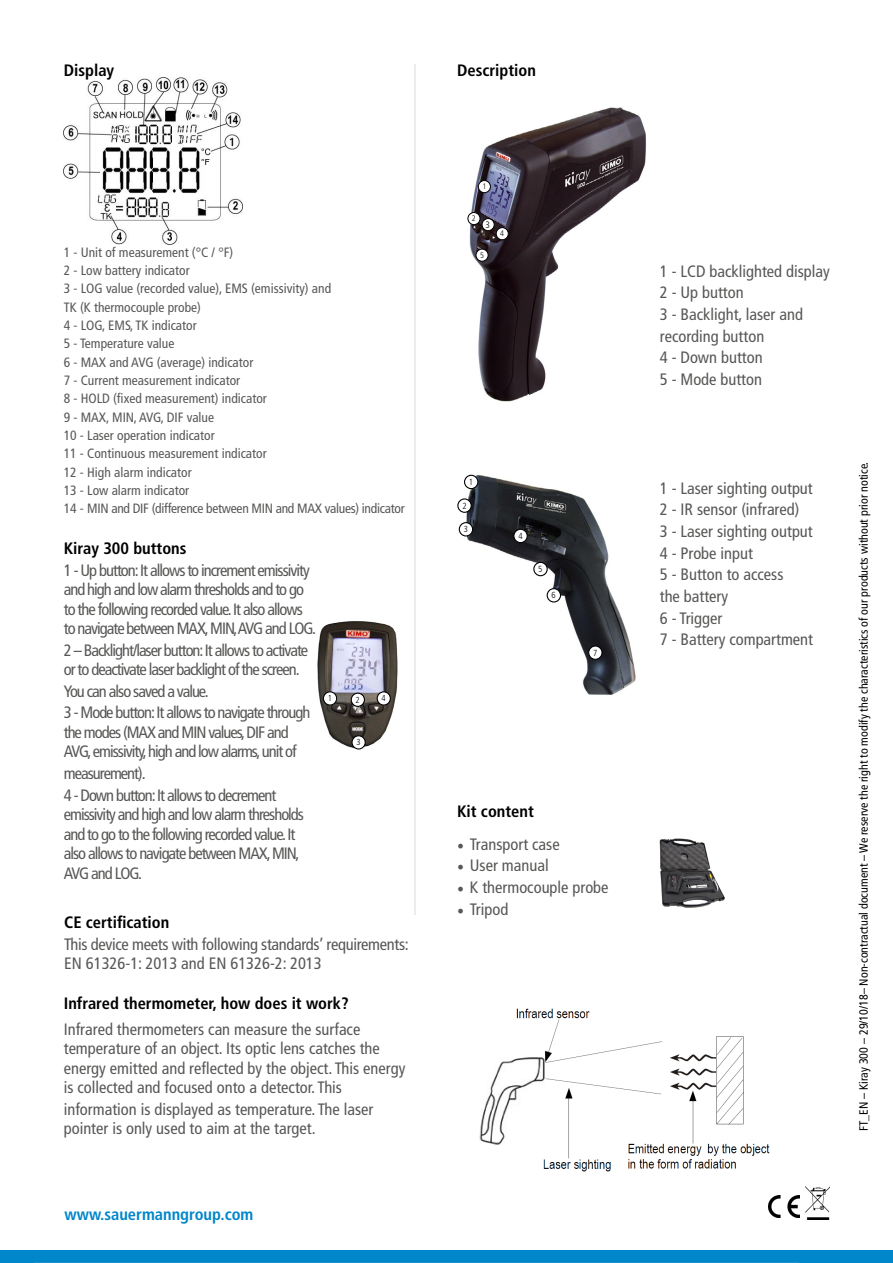
<style>
.page{position:relative;width:893px;height:1263px;background:#fff}
.page>*{position:absolute;margin:0;border:0;box-sizing:border-box;transform-origin:0 0}
.t1{font:condensed 16.5px/19.5px "Frutiger LT Std";letter-spacing:-.06em;color:#575756}
.t2{font:condensed 16.5px/21.6px "Frutiger LT Std";color:#575756}
.t3{font:700 condensed 16.5px "Frutiger LT Std";color:#000}
.t4{font:condensed 16.5px/19.5px "Frutiger LT Std";letter-spacing:-.02em;color:#575756}
.t5{font:700 condensed 16.5px "Frutiger LT Std";color:#0086ca}
.t6{font:condensed 13.5px/18.3px "Frutiger LT Std";color:#575756}
.t7{font:condensed 12px "Frutiger LT Std";color:#000}
.t8{font:300 condensed 9.3px "Frutiger LT Std";color:#000}
.t9{font:300 condensed 8.85px "Frutiger LT Std";color:#000}
.t10{font:300 condensed 8.7px "Frutiger LT Std";color:#000}
.t11{font:300 condensed 7.95px "Frutiger LT Std";color:#000}
.s1{font-family:"Minion Pro";font-stretch:normal;font-size:18px}
</style>
<div class="page">
<img style="left:64px;top:78px;width:178px;height:166px">
<div style="left:0;top:1251px;width:893px;height:12px;background:#0086ca"></div>
<hr style="left:34px;top:1262px;width:765px;height:1px;background:#dadada">
<img style="left:768px;top:1195px;width:32px;height:22px">
<img style="left:806px;top:1187px;width:24px;height:32px">
<hr style="left:415px;top:64px;width:1px;height:851px;background:#dadada">
<img style="left:470px;top:107px;width:176px;height:295px">
<div style="left:478px;top:181px;width:12px;height:12px;background:#fff;border-radius:50%"></div>
<div style="left:478px;top:180px;width:13px;height:13px;border:1px solid #000;border-radius:50%"></div>
<div style="left:468px;top:212px;width:12px;height:13px;background:#fff;border-radius:50%"></div>
<div style="left:467px;top:212px;width:13px;height:13px;border:1px solid #000;border-radius:50%"></div>
<div style="left:482px;top:219px;width:12px;height:12px;background:#fff;border-radius:50%"></div>
<div style="left:482px;top:218px;width:13px;height:13px;border:1px solid #000;border-radius:50%"></div>
<div style="left:496px;top:228px;width:12px;height:12px;background:#fff;border-radius:50%"></div>
<div style="left:496px;top:227px;width:13px;height:13px;border:1px solid #000;border-radius:50%"></div>
<div style="left:476px;top:249px;width:12px;height:12px;background:#fff;border-radius:50%"></div>
<div style="left:475px;top:249px;width:14px;height:13px;border:1px solid #000;border-radius:50%"></div>
<img style="left:458px;top:474px;width:178px;height:221px">
<div style="left:465px;top:475px;width:13px;height:14px;background:#fff;border-radius:50%"></div>
<div style="left:464px;top:475px;width:14px;height:14px;border:1px solid #000;border-radius:50%"></div>
<svg style="left:458px;top:499px;width:13px;height:13px"></svg>
<div style="left:457px;top:498px;width:15px;height:15px;border:1px solid #000;border-radius:50%"></div>
<div style="left:459px;top:523px;width:14px;height:13px;background:#fff;border-radius:50%"></div>
<div style="left:459px;top:522px;width:14px;height:14px;border:1px solid #000;border-radius:50%"></div>
<div style="left:514px;top:529px;width:13px;height:14px;background:#fff;border-radius:50%"></div>
<div style="left:513px;top:529px;width:15px;height:14px;border:1px solid #000;border-radius:50%"></div>
<div style="left:534px;top:562px;width:13px;height:14px;background:#fff;border-radius:50%"></div>
<div style="left:533px;top:562px;width:15px;height:14px;border:1px solid #000;border-radius:50%"></div>
<div style="left:547px;top:589px;width:13px;height:13px;background:#fff;border-radius:50%"></div>
<div style="left:547px;top:588px;width:14px;height:14px;border:1px solid #000;border-radius:50%"></div>
<svg style="left:589px;top:646px;width:13px;height:13px"></svg>
<div style="left:588px;top:645px;width:15px;height:15px;border:1px solid #000;border-radius:50%"></div>
<img style="left:317px;top:621px;width:81px;height:128px">
<div style="left:323px;top:692px;width:14px;height:13px;background:#fff;border-radius:50%"></div>
<div style="left:323px;top:691px;width:14px;height:14px;border:1px solid #000;border-radius:50%"></div>
<svg style="left:352px;top:736px;width:13px;height:13px"></svg>
<div style="left:351px;top:735px;width:15px;height:14px;border:1px solid #000;border-radius:50%"></div>
<div style="left:377px;top:692px;width:13px;height:13px;background:#fff;border-radius:50%"></div>
<div style="left:377px;top:691px;width:14px;height:14px;border:1px solid #000;border-radius:50%"></div>
<div style="left:351px;top:693px;width:13px;height:13px;background:#fff;border-radius:50%"></div>
<div style="left:351px;top:693px;width:14px;height:14px;border:1px solid #000;border-radius:50%"></div>
<img style="left:479px;top:1008px;width:291px;height:164px">
<img style="left:660px;top:839px;width:64px;height:69px">
<p class="t3" style="left:64px;top:61px;width:52px">Display</p>
<p class="t6" style="left:64px;top:243px;width:342px">1 - Unit of measurement (°C / °F)<br>2 - Low battery indicator<br>3 - LOG value (recorded value), EMS (emissivity) and<br>TK (K thermocouple probe)<br>4 - LOG, EMS, TK indicator<br>5 - Temperature value<br>6 - MAX and AVG (average) indicator<br>7 - Current measurement indicator<br>8 - HOLD (fixed measurement) indicator<br>9 - MAX, MIN, AVG, DIF value<br>10 - Laser operation indicator<br>11 - Continuous measurement indicator<br>12 - High alarm indicator<br>13 - Low alarm indicator<br>14 - MIN and DIF (difference between MIN and MAX values) indicator</p>
<p class="t3" style="left:64px;top:538px;width:124px">Kiray 300 buttons</p>
<p class="t1" style="left:64px;top:560px;width:254px">1 - Up button: It allows to increment emissivity and high and low alarm thresholds and to go to the following recorded value. It also allows to navigate between MAX, MIN,AVG and LOG.</p>
<p class="t1" style="left:64px;top:640px;width:246px">2 – Backlight/laser button: It allows to activate or to deactivate laser backlight of the screen.</p>
<p class="t1" style="left:64px;top:680px;width:248px;line-height:21.6px">You can also saved a value.<br>3 - Mode button: It allows to navigate through</p>
<p class="t1" style="left:64px;top:722px;width:235px">the modes (MAX and MIN values, DIF and<br>AVG, emissivity, high and low alarms, unit of</p>
<p class="t1" style="left:64px;top:763px;width:214px;line-height:21.6px">measurement).<br>4 - Down button: It allows to decrement</p>
<p class="t1" style="left:64px;top:805px;width:242px">emissivity and high and low alarm thresholds and to go to the following recorded value. It also allows to navigate between MAX, MIN, AVG and LOG.</p>
<p class="t10" style="left:98px;top:874px;width:6px">5</p>
<p class="t10" style="left:328px;top:693px;width:6px">1</p>
<p class="t10" style="left:356px;top:695px;width:6px">2</p>
<p class="t10" style="left:382px;top:693px;width:6px">4</p>
<p class="t10" style="left:356px;top:737px;width:6px">3</p>
<p class="t3" style="left:64px;top:912px;width:107px">CE certification</p>
<p class="t4" style="left:64px;top:934px;width:346px">This device meets with following standards’ requirements:<br>EN 61326-1: 2013 and EN 61326-2: 2013</p>
<p class="t3" style="left:64px;top:993px;width:287px">Infrared thermometer, how does it work?</p>
<p class="t2" style="left:64px;top:1019px;width:343px;line-height:19.5px">Infrared thermometers can measure the surface temperature of an object. Its optic lens catches the energy emitted and reflected by the object. This energy is collected and focused onto a detector. This</p>
<p class="t2" style="left:64px;top:1099px;width:311px;line-height:19.5px">information is displayed as temperature. The laser pointer is only used to aim at the target.</p>
<p class="t10" style="left:152px;top:957px;width:6px">7</p>
<p class="t5" style="left:65px;top:1204px;width:190px">www.sauermanngroup.com</p>
<p class="t3" style="left:457px;top:61px;width:80px">Description</p>
<p class="t11" style="left:482px;top:182px;width:5px">1</p>
<p class="t11" style="left:472px;top:214px;width:5px">2</p>
<p class="t8" style="left:485px;top:219px;width:6px">3</p>
<p class="t11" style="left:480px;top:251px;width:5px">5</p>
<p class="t11" style="left:500px;top:229px;width:5px">4</p>
<p class="t9" style="left:469px;top:477px;width:6px">1</p>
<p class="t9" style="left:462px;top:501px;width:6px">2</p>
<p class="t9" style="left:464px;top:524px;width:6px">3</p>
<p class="t9" style="left:518px;top:531px;width:6px">4</p>
<p class="t9" style="left:538px;top:564px;width:6px">5</p>
<p class="t9" style="left:552px;top:590px;width:6px">6</p>
<p class="t9" style="left:593px;top:648px;width:6px">7</p>
<p class="t3" style="left:457px;top:801px;width:78px">Kit content</p>
<p class="t2" style="left:457px;top:833px;width:104px"><span class="s1">•</span> Transport case</p>
<p class="t2" style="left:457px;top:855px;width:93px"><span class="s1">•</span> User manual</p>
<p class="t2" style="left:457px;top:876px;width:153px"><span class="s1">•</span> K thermocouple probe</p>
<p class="t4" style="left:457px;top:899px;width:53px"><span class="s1">•</span> Tripod</p>
<p class="t2" style="left:660px;top:260px;width:172px">1 - LCD backlighted display<br>2 - Up button<br>3 - Backlight, laser and recording button<br>4 - Down button<br>5 - Mode button</p>
<p class="t2" style="left:660px;top:477px;width:155px">1 - Laser sighting output<br>2 - IR sensor (infrared)<br>3 - Laser sighting output<br>4 - Probe input<br>5 - Button to access<br>the battery<br>6 - Trigger<br>7 - Battery compartment</p>
<p class="t11" style="left:790px;top:482px;width:5px">3</p>
<p class="t7" style="left:857px;top:1131px;width:671px;rotate:-90deg">FT_EN – Kiray 300 – 29/10/18– Non-contractual document – We reserve the right to modify the characteristics of our products without prior notice.</p>
</div>
